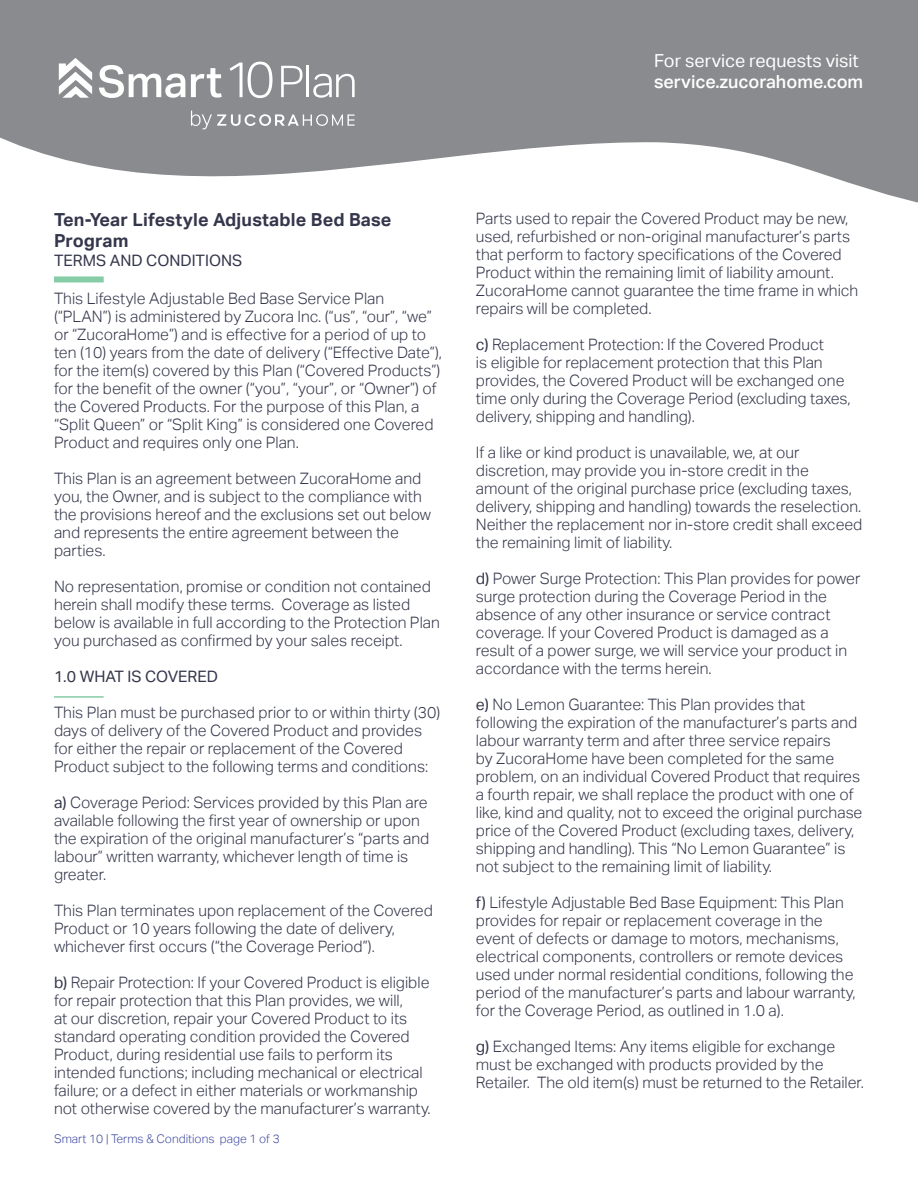
<style>
.page{position:relative;width:918px;height:1188px;background:#fff}
.page>*{position:absolute;margin:0;border:0;box-sizing:border-box;transform-origin:0 0}
.t1{font:700 18px/21.6px "Aktiv Grotesk";letter-spacing:.01em;color:#34374b}
.t2{font:18px "Aktiv Grotesk";color:#fff}
.t3{font:500 18px "Aktiv Grotesk";color:#fff}
.t4{font:300 15.75px/18px "Aktiv Grotesk";color:#34374b}
.t5{font:15.75px "Aktiv Grotesk";color:#34374b}
.t6{font:300 12px "Aktiv Grotesk";color:#434da0}
.s1{font-style:inherit}
.s2{font-weight:400}
</style>
<div class="page">
<svg style="left:0;top:0;width:918px;height:203px;fill:#8a8b8e"></svg>
<svg style="left:191px;top:111px;width:164px;height:18px;background:#a0a1a3"></svg>
<svg style="left:99px;top:65px;width:86px;height:33px"></svg>
<svg style="left:191px;top:68px;width:31px;height:30px"></svg>
<svg style="left:281px;top:66px;width:22px;height:31px"></svg>
<hr style="left:307px;top:66px;width:2px;height:31px;background:#fff">
<svg style="left:313px;top:74px;width:42px;height:24px"></svg>
<svg style="left:59px;top:58px;width:33px;height:40px"></svg>
<svg style="left:230px;top:62px;width:43px;height:36px"></svg>
<div style="left:54px;top:276px;width:50px;height:6px;background:#85cca7"></div>
<hr style="left:54px;top:696px;width:50px;height:2px;background:#85cca7">
<p class="t2" style="left:654px;top:50px;width:206px">For service requests visit</p>
<p class="t3" style="left:654px;top:72px;width:211px">service.zucorahome.com</p>
<p class="t1" style="left:54px;top:209px;width:339px">Ten-Year Lifestyle Adjustable Bed Base<br>Program</p>
<p class="t5" style="left:54px;top:251px;width:190px">TERMS AND CONDITIONS</p>
<p class="t4" style="left:54px;top:289px;width:390px"><span class="s1">T</span>his Lifestyle Adjustable Bed Base Service Plan (“PLAN”) is administered by Zucora Inc. (“us”, “our”, “we” or “ZucoraHome”) and is effective for a period of up to ten (10) years from the date of delivery (“Effective Date”), for the item(s) covered by this Plan (“Covered Products”) for the benefit of the owner (“you”, “your”, or “Owner”) of the Covered Products. For the purpose of this Plan, a “Split Queen” or “Split King” is considered one Covered Product and requires only one Plan.</p>
<p class="t4" style="left:54px;top:469px;width:379px">This Plan is an agreement between ZucoraHome and you, the Owner, and is subject to the compliance with the provisions hereof and the exclusions set out below and represents the entire agreement between the parties.</p>
<p class="t4" style="left:54px;top:577px;width:388px">No representation, promise or condition not contained herein shall modify these terms. Coverage as listed below is available in full according to the Protection Plan you purchased as confirmed by your sales receipt.</p>
<p class="t5" style="left:54px;top:667px;width:166px">1.0 WHAT IS COVERED</p>
<p class="t4" style="left:54px;top:703px;width:388px">This Plan must be purchased prior to or within thirty (30) days of delivery of the Covered Product and provides for either the repair or replacement of the Covered Product subject to the following terms and conditions:</p>
<p class="t4" style="left:54px;top:793px;width:377px"><span class="s2">a)</span> Coverage Period: Services provided by this Plan are available following the first year of ownership or upon the expiration of the original manufacturer’s “parts and labour” written warranty, whichever length of time is greater.</p>
<p class="t4" style="left:54px;top:901px;width:380px">This Plan terminates upon replacement of the Covered<br>Product or 10 years following the date of delivery, whichever first occurs (“the Coverage Period”).</p>
<p class="t4" style="left:54px;top:973px;width:377px"><span class="s2">b)</span> Repair Protection: If your Covered Product is eligible for repair protection that this Plan provides, we will,<br>at our discretion, repair your Covered Product to its standard operating condition provided the Covered Product, during residential use fails to perform its intended functions; including mechanical or electrical failure; or a defect in either materials or workmanship</p>
<p class="t4" style="left:54px;top:1099px;width:378px">not otherwise covered by the manufacturer’s warranty.</p>
<p class="t6" style="left:54px;top:1131px;width:227px">Smart 10 | Terms &amp; Conditions page 1 of 3</p>
<p class="t4" style="left:476px;top:210px;width:384px">Parts used to repair the Covered Product may be new, used, refurbished or non-original manufacturer’s parts that perform to factory specifications of the Covered Product within the remaining limit of liability amount.<br>ZucoraHome cannot guarantee the time frame in which repairs will be completed.</p>
<p class="t4" style="left:476px;top:336px;width:376px"><span class="s2">c)</span> Replacement Protection: If the Covered Product<br>is eligible for replacement protection that this Plan provides, the Covered Product will be exchanged one time only during the Coverage Period (excluding taxes, delivery, shipping and handling).</p>
<p class="t4" style="left:476px;top:444px;width:388px">If a like or kind product is unavailable, we, at our discretion, may provide you in-store credit in the amount of the original purchase price (excluding taxes, delivery, shipping and handling) towards the reselection.<br>Neither the replacement nor in-store credit shall exceed the remaining limit of liability.</p>
<p class="t4" style="left:476px;top:570px;width:386px"><span class="s2">d)</span> Power Surge Protection: This Plan provides for power surge protection during the Coverage Period in the absence of any other insurance or service contract coverage. If your Covered Product is damaged as a result of a power surge, we will service your product in accordance with the terms herein.</p>
<p class="t4" style="left:476px;top:696px;width:388px"><span class="s2">e)</span> No Lemon Guarantee: This Plan provides that following the expiration of the manufacturer’s parts and labour warranty term and after three service repairs<br>by ZucoraHome have been completed for the same problem, on an individual Covered Product that requires a fourth repair, we shall replace the product with one of like, kind and quality, not to exceed the original purchase price of the Covered Product (excluding taxes, delivery, shipping and handling). This “No Lemon Guarantee” is not subject to the remaining limit of liability.</p>
<p class="t4" style="left:476px;top:894px;width:381px"><span class="s2">f)</span> Lifestyle Adjustable Bed Base Equipment: This Plan provides for repair or replacement coverage in the event of defects or damage to motors, mechanisms, electrical components, controllers or remote devices used under normal residential conditions, following the period of the manufacturer’s parts and labour warranty, for the Coverage Period, as outlined in 1.0 a).</p>
<p class="t4" style="left:476px;top:1038px;width:390px"><span class="s2">g)</span> Exchanged Items: Any items eligible for exchange must be exchanged with products provided by the<br>Retailer. The old item(s) must be returned to the Retailer.</p>
</div>
